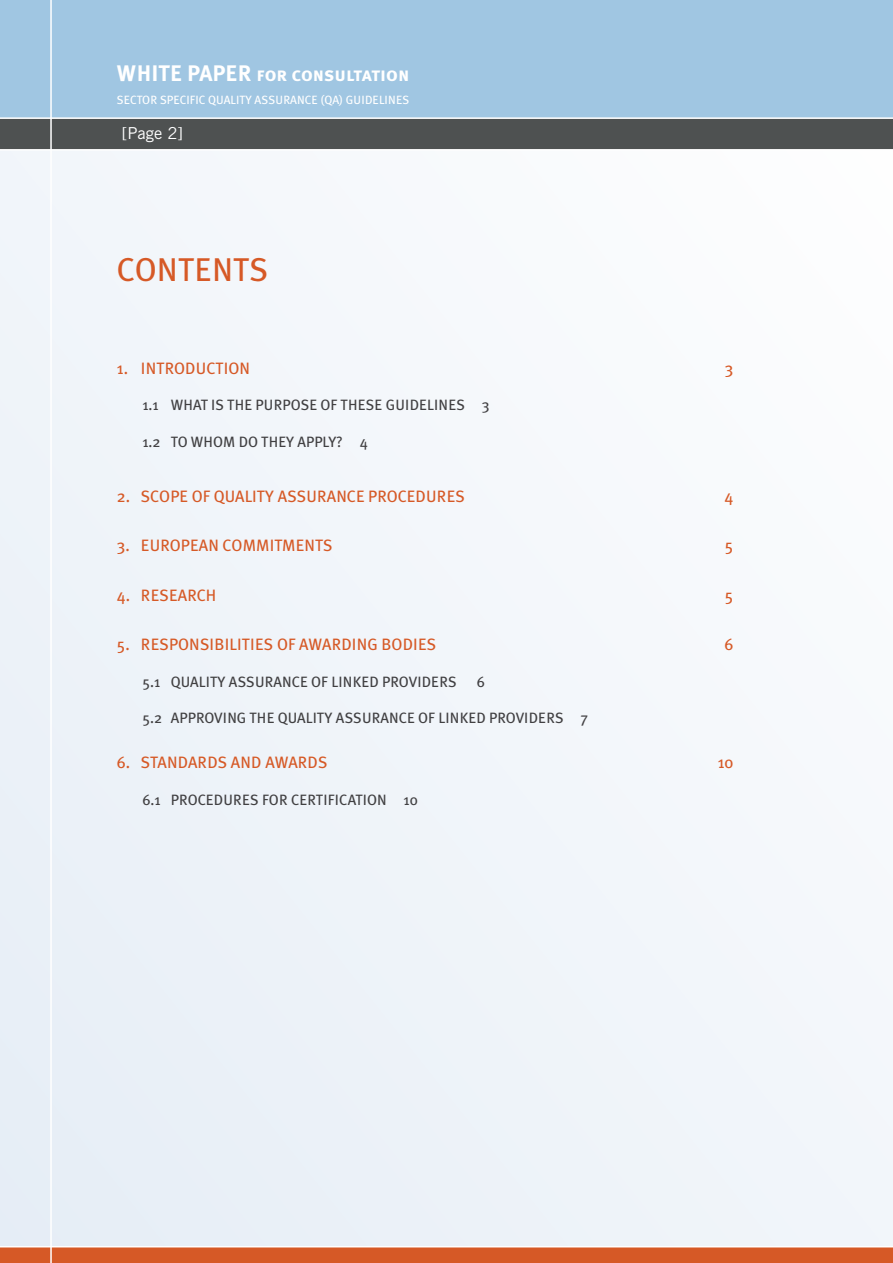
<style>
.page{position:relative;width:893px;height:1263px;background:#fff}
.page>*{position:absolute;margin:0;border:0;box-sizing:border-box;transform-origin:0 0}
.t1{font:33px "Meta Plus";color:#d65926}
.t2{font:19.5px "Meta Plus Bold Caps";color:#fff}
.t3{font:16.5px "Meta Plus";letter-spacing:.005em;color:#d65926}
.t4{font:16.5px "Trade Gothic";color:#fff}
.t5{font:15px "Meta Plus";color:#414042}
.t6{font:12px "Meta Plus";letter-spacing:.005em;color:#fff}
.s1{font-size:22.5px}
</style>
<div class="page">
<div style="left:0;top:133px;width:893px;height:1130px;background:#f1f5fa"></div>
<div style="left:0;top:0;width:893px;height:128px;background:#a0c6e2"></div>
<svg style="left:0;top:117px;width:893px;height:34px"></svg>
<svg style="left:0;top:1246px;width:893px;height:17px"></svg>
<hr style="left:50px;top:0;width:2px;height:1263px;background:#fff">
<h2 class="t2" style="left:117px;top:63px;width:294px"><span class="s1">WHITE PAPER</span> for consultation</h2>
<p class="t6" style="left:117px;top:93px;width:294px">SECTOR SPECIFIC QUALITY ASSURANCE (QA) GUIDELINES</p>
<p class="t4" style="left:122px;top:124px;width:62px">[Page 2]</p>
<h1 class="t1" style="left:117px;top:250px;width:153px">CONTENTS</h1>
<p class="t3" style="left:117px;top:359px;width:135px">1. INTRODUCTION</p>
<p class="t3" style="left:725px;top:359px;width:10px">3</p>
<p class="t5" style="left:142px;top:396px;width:349px">1.1 WHAT IS THE PURPOSE OF THESE GUIDELINES 3</p>
<p class="t5" style="left:142px;top:433px;width:227px">1.2 TO WHOM DO THEY APPLY? 4</p>
<p class="t3" style="left:117px;top:486px;width:349px">2. SCOPE OF QUALITY ASSURANCE PROCEDURES</p>
<p class="t3" style="left:725px;top:486px;width:10px">4</p>
<p class="t3" style="left:117px;top:536px;width:217px">3. EUROPEAN COMMITMENTS</p>
<p class="t3" style="left:725px;top:536px;width:10px">5</p>
<p class="t3" style="left:117px;top:585px;width:101px">4. RESEARCH</p>
<p class="t3" style="left:725px;top:585px;width:10px">5</p>
<p class="t3" style="left:117px;top:635px;width:321px">5. RESPONSIBILITIES OF AWARDING BODIES</p>
<p class="t3" style="left:725px;top:635px;width:10px">6</p>
<p class="t5" style="left:142px;top:673px;width:316px">5.1 QUALITY ASSURANCE OF LINKED PROVIDERS</p>
<p class="t5" style="left:477px;top:673px;width:10px">6</p>
<p class="t5" style="left:142px;top:709px;width:447px">5.2 APPROVING THE QUALITY ASSURANCE OF LINKED PROVIDERS 7</p>
<p class="t3" style="left:117px;top:753px;width:212px">6. STANDARDS AND AWARDS</p>
<p class="t3" style="left:718px;top:753px;width:17px">10</p>
<p class="t5" style="left:142px;top:791px;width:277px">6.1 PROCEDURES FOR CERTIFICATION 10</p>
</div>
